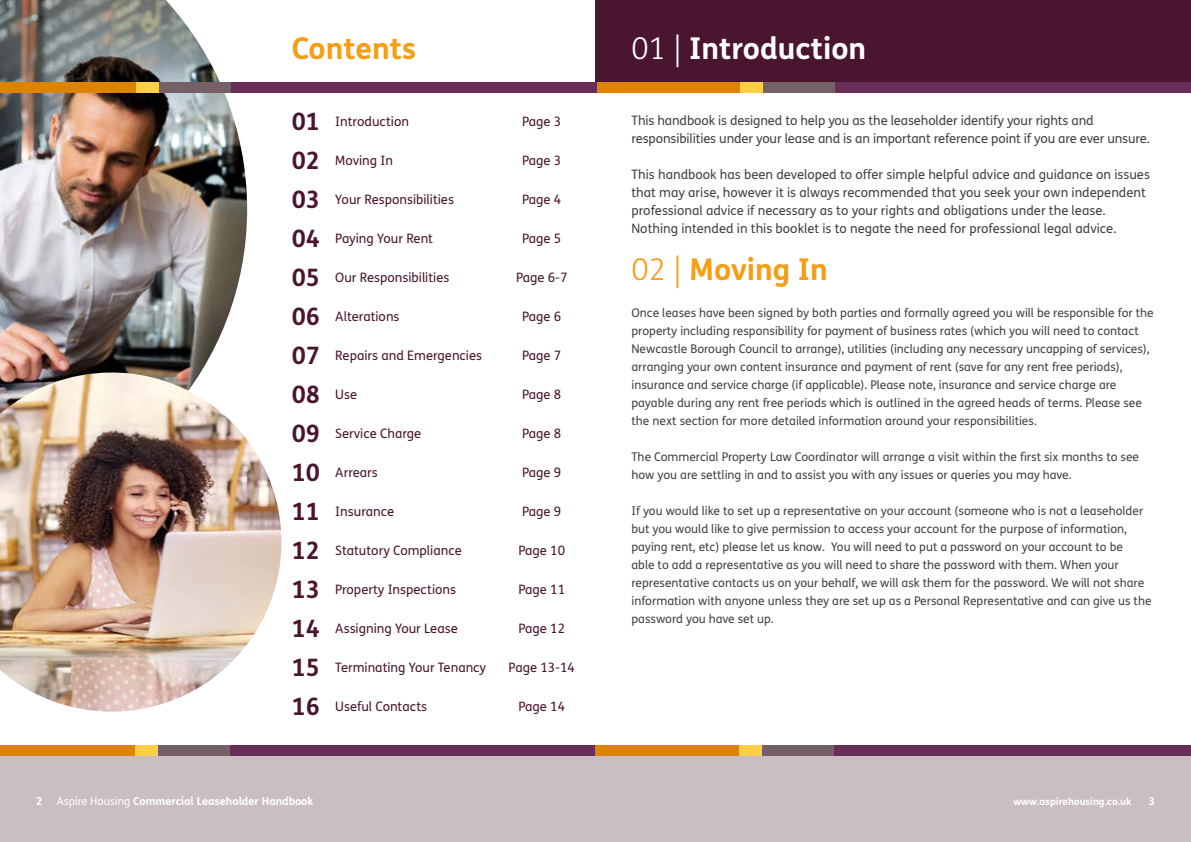
<style>
.page{position:relative;width:1191px;height:842px;background:#fff}
.page>*{position:absolute;margin:0;border:0;box-sizing:border-box;transform-origin:0 0}
.t1{font:700 30px "FS Me";color:#f59d15}
.t2{font:700 30px "FS Me";color:#fff}
.t3{font:700 24px/39px "FS Me";color:#4a152e;text-align:justify}
.t4{font:13px/18px "FS Me";color:#424241}
.t5{font:13px "FS Me";color:#4a152e}
.t6{font:12px/18px "FS Me";color:#424241}
.t7{font:700 11px "FS Me";color:#fff}
.t8{font:700 10px "FS Me";color:#fff}
.s1{font-weight:300}
.s2{font-weight:400}
</style>
<div class="page">
<div style="left:0;top:756px;width:1191px;height:86px;background:#cabec3"></div>
<div style="left:0;top:745px;width:158px;height:11px;background:#de8202"></div>
<div style="left:229px;top:745px;width:366px;height:11px;background:#682e57"></div>
<div style="left:158px;top:745px;width:72px;height:11px;background:#766068"></div>
<div style="left:135px;top:745px;width:23px;height:11px;background:#ffd047"></div>
<div style="left:595px;top:745px;width:167px;height:11px;background:#de8202"></div>
<div style="left:833px;top:745px;width:358px;height:11px;background:#682e57"></div>
<div style="left:762px;top:745px;width:71px;height:11px;background:#766068"></div>
<div style="left:739px;top:745px;width:23px;height:11px;background:#ffd047"></div>
<div style="left:596px;top:0;width:595px;height:83px;background:#4a152e"></div>
<div style="left:596px;top:83px;width:166px;height:10px;background:#de8202"></div>
<div style="left:834px;top:83px;width:357px;height:10px;background:#682e57"></div>
<div style="left:762px;top:83px;width:72px;height:10px;background:#766068"></div>
<div style="left:739px;top:83px;width:23px;height:10px;background:#ffd047"></div>
<img style="left:0;top:0;width:247px;height:372px">
<img style="left:0;top:372px;width:281px;height:340px">
<div style="left:0;top:83px;width:158px;height:10px;background:#de8202"></div>
<div style="left:230px;top:83px;width:366px;height:10px;background:#682e57"></div>
<div style="left:158px;top:83px;width:72px;height:10px;background:#766068"></div>
<div style="left:136px;top:83px;width:22px;height:10px;background:#ffd047"></div>
<h1 class="t1" style="left:292px;top:29px;width:126px">Contents</h1>
<h2 class="t3" style="left:292px;top:102px;width:30px">01<br>02<br>03<br>04<br>05<br>06<br>07<br>08<br>09<br>10<br>11<br>12<br>13<br>14<br>15<br>16</h2>
<p class="t5" style="left:335px;top:113px;width:75px">Introduction</p>
<p class="t5" style="left:335px;top:152px;width:59px">Moving In</p>
<p class="t5" style="left:335px;top:191px;width:120px">Your Responsibilities</p>
<p class="t5" style="left:335px;top:230px;width:99px">Paying Your Rent</p>
<p class="t5" style="left:335px;top:269px;width:116px">Our Responsibilities</p>
<p class="t5" style="left:335px;top:308px;width:66px">Alterations</p>
<p class="t5" style="left:335px;top:347px;width:148px">Repairs and Emergencies</p>
<p class="t5" style="left:335px;top:386px;width:23px">Use</p>
<p class="t5" style="left:335px;top:425px;width:87px">Service Charge</p>
<p class="t5" style="left:335px;top:464px;width:44px">Arrears</p>
<p class="t5" style="left:335px;top:503px;width:60px">Insurance</p>
<p class="t5" style="left:335px;top:542px;width:128px">Statutory Compliance</p>
<p class="t5" style="left:335px;top:581px;width:122px">Property Inspections</p>
<p class="t5" style="left:335px;top:620px;width:124px">Assigning Your Lease</p>
<p class="t5" style="left:335px;top:659px;width:152px">Terminating Your Tenancy</p>
<p class="t5" style="left:335px;top:698px;width:93px">Useful Contacts</p>
<p class="t5" style="left:522px;top:113px;width:41px">Page 3</p>
<p class="t5" style="left:522px;top:152px;width:41px">Page 3</p>
<p class="t5" style="left:522px;top:191px;width:41px">Page 4</p>
<p class="t5" style="left:522px;top:230px;width:41px">Page 5</p>
<p class="t5" style="left:516px;top:269px;width:53px">Page 6-7</p>
<p class="t5" style="left:522px;top:308px;width:41px">Page 6</p>
<p class="t5" style="left:522px;top:347px;width:41px">Page 7</p>
<p class="t5" style="left:522px;top:386px;width:41px">Page 8</p>
<p class="t5" style="left:522px;top:425px;width:41px">Page 8</p>
<p class="t5" style="left:522px;top:464px;width:41px">Page 9</p>
<p class="t5" style="left:522px;top:503px;width:41px">Page 9</p>
<p class="t5" style="left:518px;top:542px;width:48px">Page 10</p>
<p class="t5" style="left:518px;top:581px;width:48px">Page 11</p>
<p class="t5" style="left:518px;top:620px;width:48px">Page 12</p>
<p class="t5" style="left:508px;top:659px;width:68px">Page 13-14</p>
<p class="t5" style="left:518px;top:698px;width:48px">Page 14</p>
<h1 class="t2" style="left:631px;top:29px;width:236px"><span class="s1">01 |</span> Introduction</h1>
<p class="t4" style="left:631px;top:112px;width:520px">This handbook is designed to help you as the leaseholder identify your rights and responsibilities under your lease and is an important reference point if you are ever unsure.</p>
<p class="t4" style="left:631px;top:166px;width:520px">This handbook has been developed to offer simple helpful advice and guidance on issues that may arise, however it is always recommended that you seek your own independent professional advice if necessary as to your rights and obligations under the lease.<br>Nothing intended in this booklet is to negate the need for professional legal advice.</p>
<h1 class="t1" style="left:631px;top:250px;width:198px"><span class="s1">02 |</span> Moving In</h1>
<p class="t6" style="left:631px;top:304px;width:524px">Once leases have been signed by both parties and formally agreed you will be responsible for the property including responsibility for payment of business rates (which you will need to contact Newcastle Borough Council to arrange), utilities (including any necessary uncapping of services), arranging your own content insurance and payment of rent (save for any rent free periods), insurance and service charge (if applicable). Please note, insurance and service charge are payable during any rent free periods which is outlined in the agreed heads of terms. Please see the next section for more detailed information around your responsibilities.</p>
<p class="t6" style="left:631px;top:448px;width:509px">The Commercial Property Law Coordinator will arrange a visit within the first six months to see how you are settling in and to assist you with any issues or queries you may have.</p>
<p class="t6" style="left:631px;top:502px;width:521px">If you would like to set up a representative on your account (someone who is not a leaseholder but you would like to give permission to access your account for the purpose of information, paying rent, etc) please let us know. You will need to put a password on your account to be<br>able to add a representative as you will need to share the password with them. When your representative contacts us on your behalf, we will ask them for the password. We will not share information with anyone unless they are set up as a Personal Representative and can give us the password you have set up.</p>
<p class="t7" style="left:36px;top:794px;width:8px">2</p>
<p class="t7" style="left:57px;top:794px;width:258px"><span class="s2">Aspire Housing</span> Commercial Leaseholder Handbook</p>
<p class="t8" style="left:1013px;top:795px;width:119px">www.aspirehousing.co.uk</p>
<p class="t7" style="left:1148px;top:794px;width:8px">3</p>
</div>
